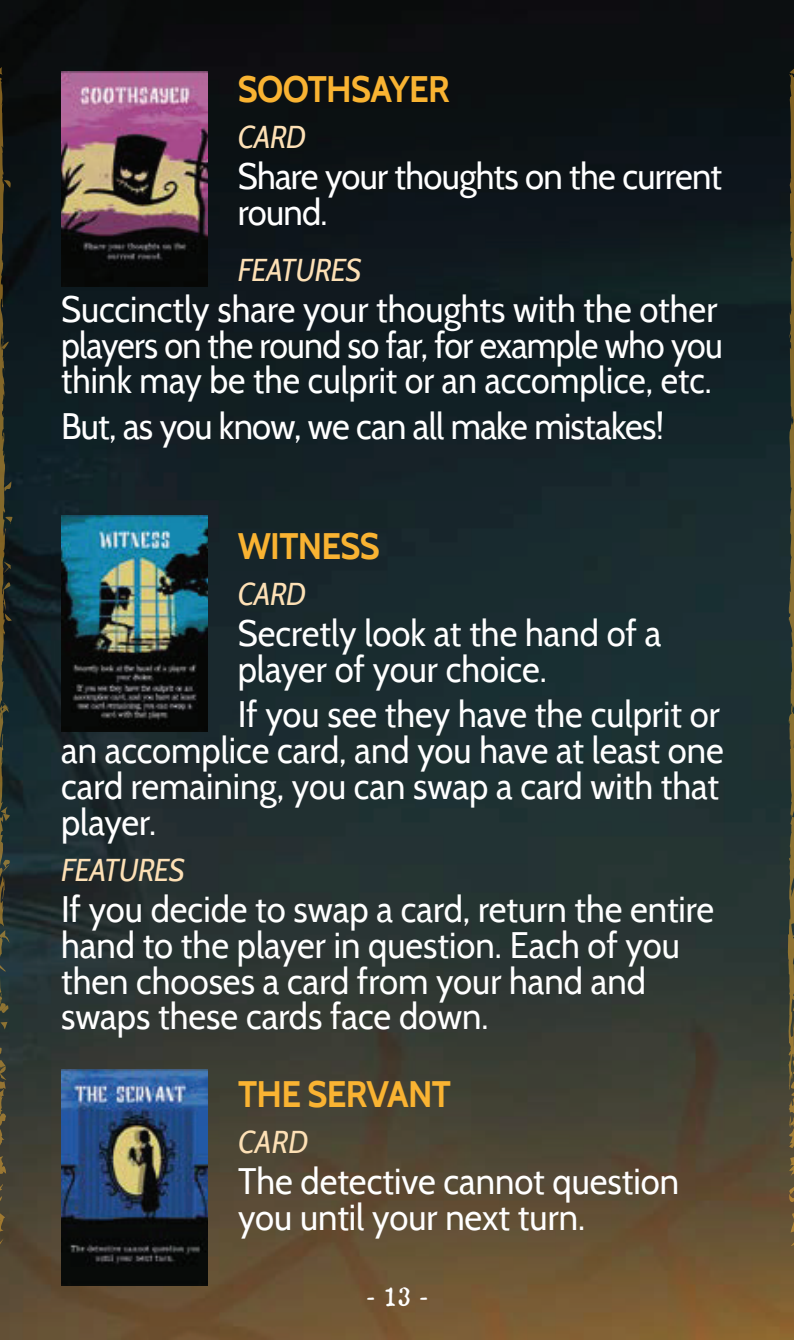
<style>
.page{position:relative;width:794px;height:1340px;background:#fff}
.page>*{position:absolute;margin:0;border:0;box-sizing:border-box;transform-origin:0 0}
.t1{font:36.75px/35.7px "Cabin";color:#fff;scale:.94 1}
.t2{font:36.75px/35.7px "Cabin";letter-spacing:-.02em;color:#fff;scale:.94 1}
.t3{font:700 36.75px "Cabin";letter-spacing:-.02em;color:#f9b332;scale:.94 1}
.t4{font:italic 31.5px "Cabin";letter-spacing:-.02em;color:#fde0b5;scale:.94 1}
.t5{font:24.5px "Old Newspaper Types";color:#fff}
</style>
<div class="page">
<img style="left:0;top:0;width:794px;height:1339px">
<svg style="left:0;top:1238px;width:4px;height:7px"></svg>
<svg style="left:0;top:1212px;width:9px;height:20px"></svg>
<svg style="left:0;top:1183px;width:5px;height:21px"></svg>
<svg style="left:0;top:1156px;width:6px;height:21px"></svg>
<svg style="left:0;top:67px;width:13px;height:1081px;background:#2d3126"></svg>
<svg style="left:790px;top:1238px;width:4px;height:7px"></svg>
<svg style="left:788px;top:1212px;width:6px;height:20px"></svg>
<svg style="left:787px;top:1183px;width:7px;height:21px"></svg>
<svg style="left:789px;top:1156px;width:5px;height:21px"></svg>
<svg style="left:783px;top:67px;width:11px;height:1081px;background:#3f402d"></svg>
<img style="left:61px;top:516px;width:147px;height:215px">
<img style="left:61px;top:1069px;width:147px;height:216px">
<img style="left:61px;top:72px;width:147px;height:215px">
<p class="t3" style="left:238px;top:67px;width:227px">SOOTHSAYER</p>
<p class="t4" style="left:238px;top:118px;width:74px">CARD</p>
<p class="t2" style="left:238px;top:158px;width:517px">Share your thoughts on the current round.</p>
<p class="t4" style="left:238px;top:250px;width:133px">FEATURES</p>
<p class="t1" style="left:61px;top:291px;width:705px">Succinctly share your thoughts with the other players on the round so far, for example who you think may be the culprit or an accomplice, etc.</p>
<p class="t2" style="left:61px;top:408px;width:643px">But, as you know, we can all make mistakes!</p>
<p class="t3" style="left:238px;top:524px;width:153px">WITNESS</p>
<p class="t4" style="left:238px;top:574px;width:74px">CARD</p>
<p class="t1" style="left:238px;top:614px;width:452px">Secretly look at the hand of a player of your choice.</p>
<p class="t1" style="left:61px;top:696px;width:706px;text-indent:177px">If you see they have the culprit or an accomplice card, and you have at least one card remaining, you can swap a card with that player.</p>
<p class="t4" style="left:61px;top:850px;width:133px">FEATURES</p>
<p class="t1" style="left:61px;top:890px;width:696px">If you decide to swap a card, return the entire hand to the player in question. Each of you then chooses a card from your hand and swaps these cards face down.</p>
<p class="t3" style="left:238px;top:1072px;width:228px">THE SERVANT</p>
<p class="t4" style="left:238px;top:1122px;width:76px">CARD</p>
<p class="t1" style="left:238px;top:1163px;width:471px">The detective cannot question you until your next turn.</p>
<p class="t5" style="left:366px;top:1280px;width:62px">- 13 -</p>
</div>
